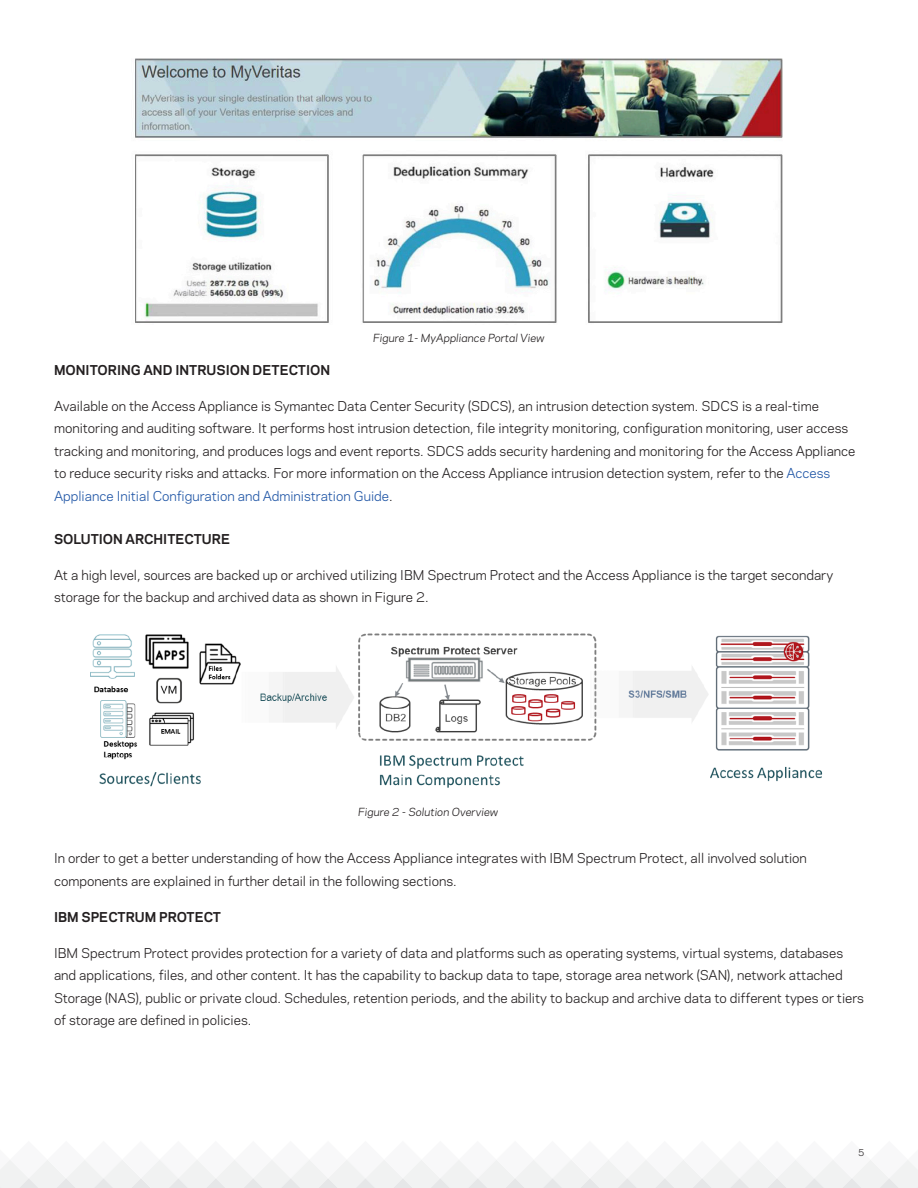
<style>
.page{position:relative;width:918px;height:1188px;background:#fff}
.page>*{position:absolute;margin:0;border:0;box-sizing:border-box;transform-origin:0 0}
.Body_Copy{font:12.75px/22.5px "Polaris";color:#231f20}
.Paragraph_Subtitle{font:700 12.75px "Polaris";color:#231f20}
.Body_Copy-2{font:700 12.75px "Polaris";color:#231f20}
.t1{font:italic 10.5px "Polaris";color:#231f20}
.t2{font:9px "Polaris";color:#231f20}
.s1{color:#2056a6}
</style>
<div class="page">
<svg style="left:0;top:1160px;width:918px;height:28px"></svg>
<img style="left:135px;top:58px;width:648px;height:265px">
<img style="left:90px;top:633px;width:733px;height:155px">
<p class="t1" style="left:373px;top:330px;width:173px">Figure 1- MyAppliance Portal View</p>
<p class="Paragraph_Subtitle" style="left:54px;top:360px;width:278px">MONITORING AND INTRUSION DETECTION</p>
<p class="Body_Copy" style="left:54px;top:394px;width:803px">Available on the Access Appliance is Symantec Data Center Security (SDCS), an intrusion detection system. SDCS is a real-time monitoring and auditing software. It performs host intrusion detection, file integrity monitoring, configuration monitoring, user access tracking and monitoring, and produces logs and event reports. SDCS adds security hardening and monitoring for the Access Appliance to reduce security risks and attacks. For more information on the Access Appliance intrusion detection system, refer to the <span class="s1">Access Appliance Initial Configuration and Administration Guide</span>.</p>
<p class="Body_Copy-2" style="left:54px;top:529px;width:178px">SOLUTION ARCHITECTURE</p>
<p class="Body_Copy" style="left:54px;top:563px;width:781px">At a high level, sources are backed up or archived utilizing IBM Spectrum Protect and the Access Appliance is the target secondary storage for the backup and archived data as shown in Figure 2.</p>
<p class="t1" style="left:358px;top:804px;width:142px">Figure 2 - Solution Overview</p>
<p class="Body_Copy" style="left:54px;top:846px;width:754px">In order to get a better understanding of how the Access Appliance integrates with IBM Spectrum Protect, all involved solution components are explained in further detail in the following sections.</p>
<p class="Paragraph_Subtitle" style="left:54px;top:907px;width:169px">IBM SPECTRUM PROTECT</p>
<p class="Body_Copy" style="left:54px;top:941px;width:812px">IBM Spectrum Protect provides protection for a variety of data and platforms such as operating systems, virtual systems, databases and applications, files, and other content. It has the capability to backup data to tape, storage area network (SAN), network attached Storage (NAS), public or private cloud. Schedules, retention periods, and the ability to backup and archive data to different types or tiers of storage are defined in policies.</p>
<p class="t2" style="left:858px;top:1146px;width:8px">5</p>
</div>
